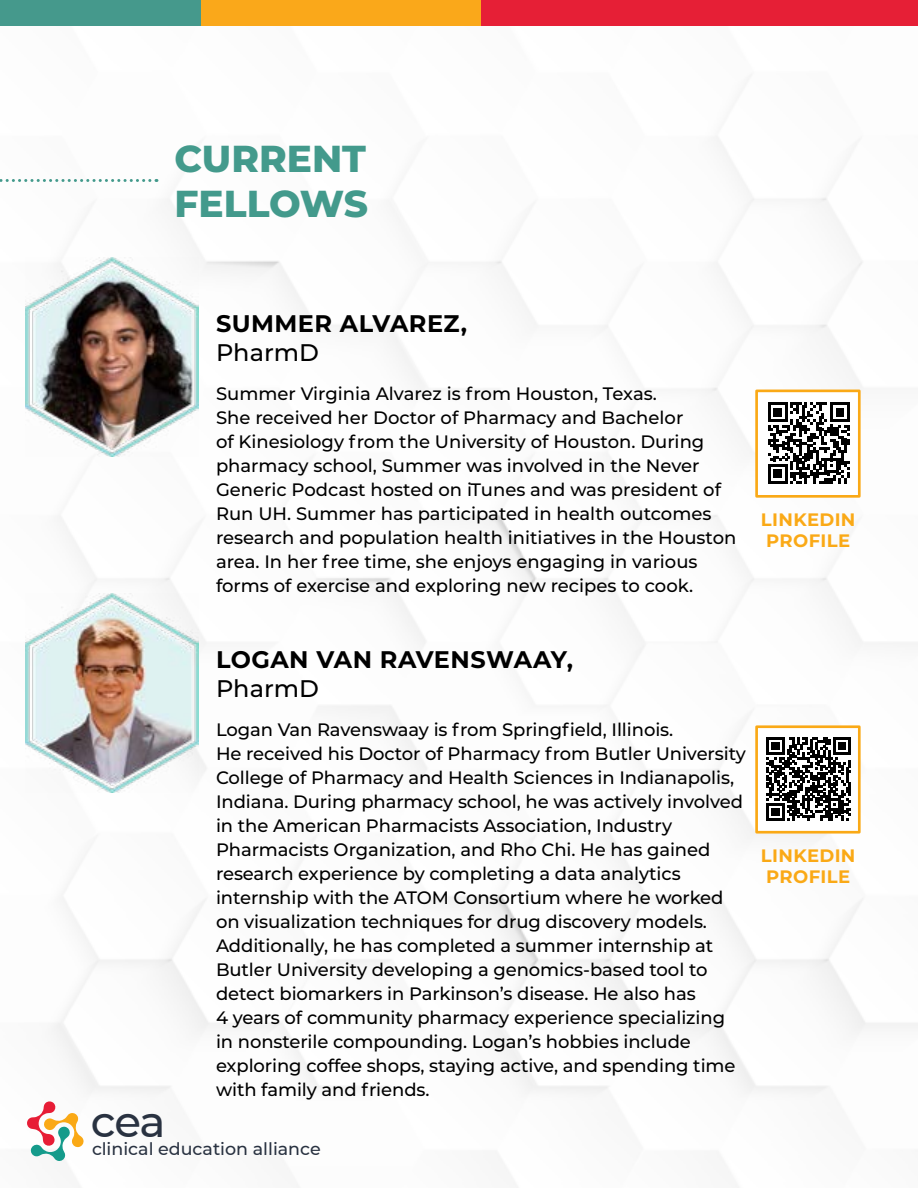
<style>
.page{position:relative;width:918px;height:1188px;background:#fff}
.page>*{position:absolute;margin:0;border:0;box-sizing:border-box;transform-origin:0 0}
.t1{font:500 43.5px "Montserrat";color:#293241}
.t2{font:800 37.5px/45px "Montserrat";color:#439a8c}
.t3{font:700 24px "Montserrat";letter-spacing:.02em;color:#000}
.t4{font:500 24px "Montserrat";color:#000}
.t5{font:500 18px/24px "Montserrat";letter-spacing:-.005em;color:#000}
.t6{font:700 18px/21.6px "Montserrat";letter-spacing:.02em;color:#faa916}
.t7{font:500 17.4px "Montserrat";color:#293241}
</style>
<div class="page">
<img style="left:25px;top:136px;width:893px;height:958px">
<div style="left:0;top:0;width:918px;height:26px;background:#e61f36"></div>
<div style="left:0;top:0;width:215px;height:26px;background:#45998c"></div>
<div style="left:201px;top:0;width:280px;height:26px;background:#faa81a"></div>
<svg style="left:27px;top:1101px;width:57px;height:60px"></svg>
<div style="left:755px;top:390px;width:106px;height:108px;background:#fff;border:3px solid #faa916"></div>
<svg style="left:768px;top:402px;width:82px;height:82px"></svg>
<div style="left:755px;top:725px;width:106px;height:109px;background:#fff;border:3px solid #faa916"></div>
<svg style="left:767px;top:737px;width:84px;height:84px"></svg>
<svg style="left:0;top:179px;width:150px;height:3px"></svg>
<img style="left:26px;top:257px;width:172px;height:199px">
<img style="left:26px;top:593px;width:172px;height:199px">
<h2 class="t2" style="left:175px;top:134px;width:195px">CURRENT<br>FELLOWS</h2>
<h3 class="t3" style="left:216px;top:306px;width:253px">SUMMER ALVAREZ,</h3>
<h3 class="t4" style="left:216px;top:336px;width:104px">PharmD</h3>
<p class="t5" style="left:216px;top:381px;width:522px">Summer Virginia Alvarez is from Houston, Texas.<br>She received her Doctor of Pharmacy and Bachelor<br>of Kinesiology from the University of Houston. During pharmacy school, Summer was involved in the Never Generic Podcast hosted on iTunes and was president of Run UH. Summer has participated in health outcomes research and population health initiatives in the Houston area. In her free time, she enjoys engaging in various forms of exercise and exploring new recipes to cook.</p>
<p class="t6" style="left:761px;top:508px;width:96px">LINKEDIN<br>PROFILE</p>
<h3 class="t3" style="left:216px;top:642px;width:359px">LOGAN VAN RAVENSWAAY,</h3>
<h3 class="t4" style="left:216px;top:672px;width:104px">PharmD</h3>
<p class="t5" style="left:216px;top:717px;width:531px">Logan Van Ravenswaay is from Springfield, Illinois.<br>He received his Doctor of Pharmacy from Butler University College of Pharmacy and Health Sciences in Indianapolis, Indiana. During pharmacy school, he was actively involved in the American Pharmacists Association, Industry Pharmacists Organization, and Rho Chi. He has gained research experience by completing a data analytics internship with the ATOM Consortium where he worked on visualization techniques for drug discovery models.<br>Additionally, he has completed a summer internship at Butler University developing a genomics-based tool to detect biomarkers in Parkinson’s disease. He also has<br>4 years of community pharmacy experience specializing in nonsterile compounding. Logan’s hobbies include exploring coffee shops, staying active, and spending time with family and friends.</p>
<h1 class="t1" style="left:91px;top:1091px;width:76px">cea</h1>
<p class="t7" style="left:92px;top:1137px;width:230px">clinical education alliance</p>
<p class="t6" style="left:761px;top:843px;width:96px">LINKEDIN<br>PROFILE</p>
</div>
